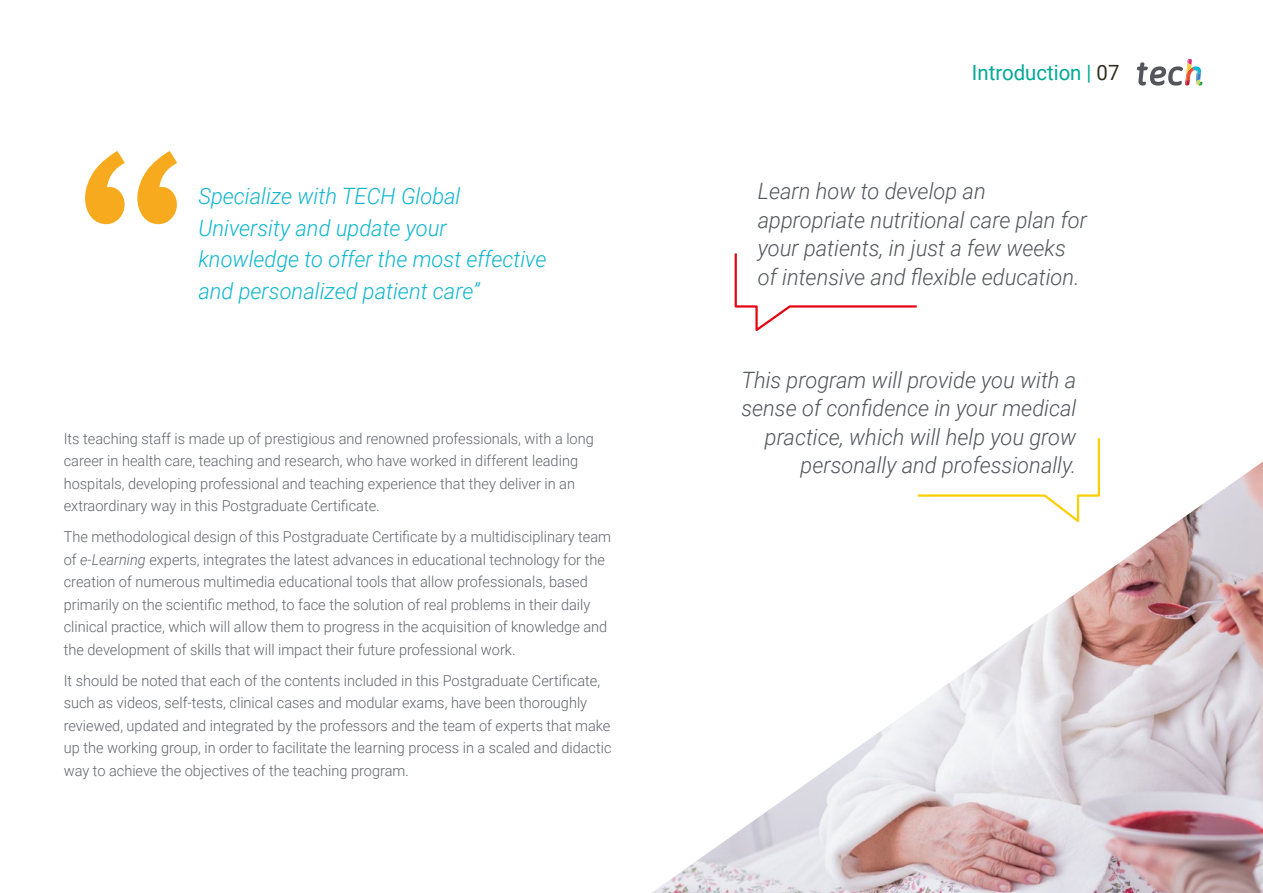
<style>
.page{position:relative;width:1263px;height:893px;background:#fff}
.page>*{position:absolute;margin:0;border:0;box-sizing:border-box;transform-origin:0 0}
.t1{font:italic 300 22.5px/28.5px "Roboto";color:#52555b;text-align:right}
.t2{font:italic 300 22.5px/31.5px "Roboto";color:#0fb6cf}
.t3{font:21px "Roboto";color:#00a996}
.t4{font:300 15px/22.5px "Roboto";color:#61646a}
.s1{font-style:italic}
.s2{color:#312e20}
</style>
<div class="page">
<svg style="left:85px;top:151px;width:92px;height:73px"></svg>
<svg style="left:1097px;top:438px;width:3px;height:23px"></svg>
<svg style="left:734px;top:253px;width:183px;height:78px"></svg>
<img style="left:652px;top:461px;width:611px;height:432px">
<svg style="left:1137px;top:59px;width:65px;height:27px"></svg>
<h1 class="t2" style="left:198px;top:180px;width:349px">Specialize with TECH Global<br>University and update your knowledge to offer the most effective and personalized patient care”</h1>
<p class="t4" style="left:64px;top:426px;width:531px">Its teaching staff is made up of prestigious and renowned professionals, with a long career in health care, teaching and research, who have worked in different leading hospitals, developing professional and teaching experience that they deliver in an extraordinary way in this Postgraduate Certificate.</p>
<p class="t4" style="left:64px;top:525px;width:549px">The methodological design of this Postgraduate Certificate by a multidisciplinary team of <span class="s1">e-Learning</span> experts, integrates the latest advances in educational technology for the creation of numerous multimedia educational tools that allow professionals, based primarily on the scientific method, to face the solution of real problems in their daily clinical practice, which will allow them to progress in the acquisition of knowledge and the development of skills that will impact their future professional work.</p>
<p class="t4" style="left:64px;top:668px;width:549px">It should be noted that each of the contents included in this Postgraduate Certificate, such as videos, self-tests, clinical cases and modular exams, have been thoroughly reviewed, updated and integrated by the professors and the team of experts that make up the working group, in order to facilitate the learning process in a scaled and didactic way to achieve the objectives of the teaching program.</p>
<h2 class="t3" style="left:972px;top:57px;width:149px">Introduction | <span class="s2">07</span></h2>
<h1 class="t1" style="left:758px;top:176px;width:331px;text-align:left">Learn how to develop an appropriate nutritional care plan for your patients, in just a few weeks of intensive and flexible education.</h1>
<h1 class="t1" style="left:741px;top:365px;width:336px">This program will provide you with a sense of confidence in your medical practice, which will help you grow personally and professionally.</h1>
</div>
